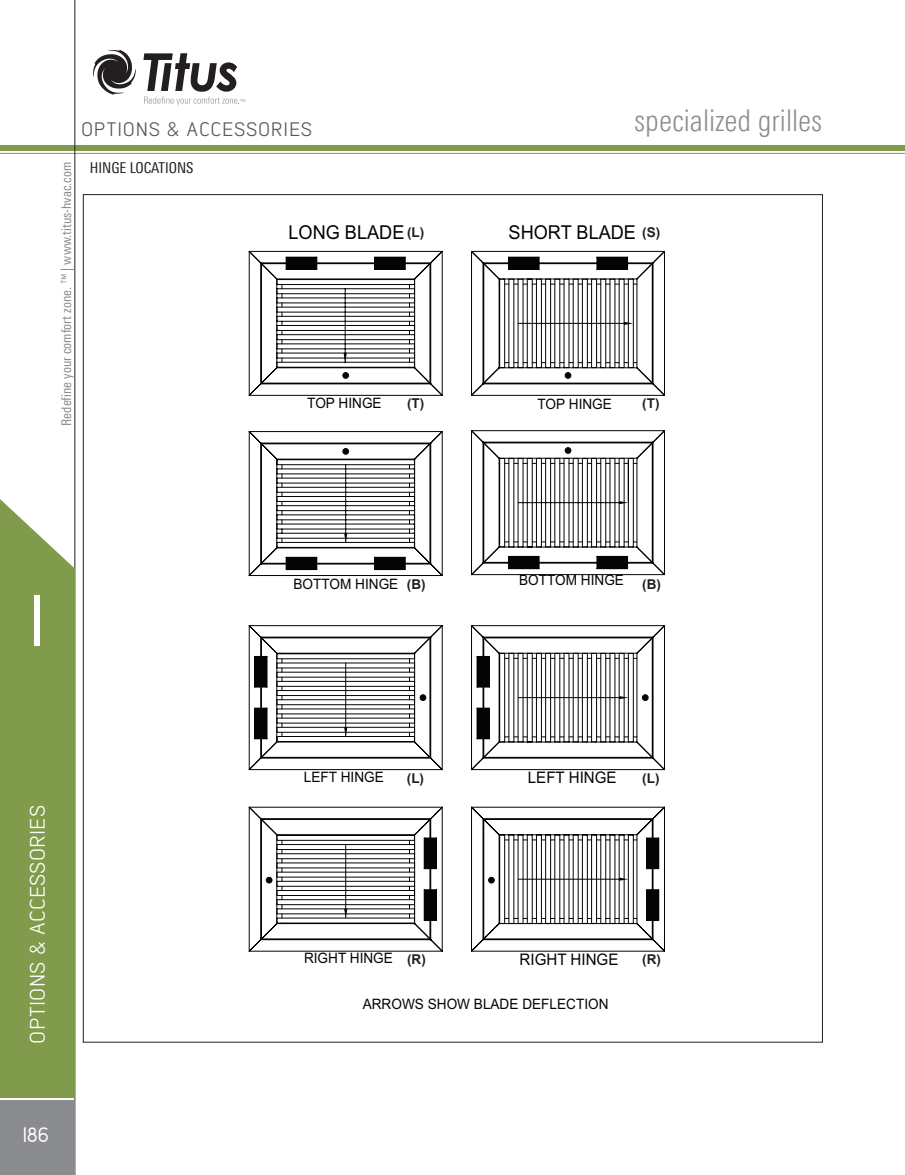
<style>
.page{position:relative;width:905px;height:1175px;background:#fff}
.page>*{position:absolute;margin:0;border:0;box-sizing:border-box;transform-origin:0 0}
.t1{font:500 72px "Lintel";color:#fff}
.t2{font:300 condensed 30px "LT Univers";color:#8a8c8f}
.t3{font:21px "Lintel";letter-spacing:.01em;color:#fff}
.t4{font:500 21px "Lintel";color:#fff}
.t5{font:19.5px "Lintel";letter-spacing:.035em;color:#57585a}
.t6{font:19.2px "Arial";color:#040503;scale:.95 1}
.t7{font:15.9px "Arial";color:#040503;scale:.95 1}
.Figure_Title{font:condensed 15px "LT Univers";color:#231f20}
.t8{font:14.4px "Arial";color:#040503;scale:.95 1}
.t9{font:condensed 13.5px "LT Univers";color:#8a8c8f}
.Paragraph_Bold{font:700 13.5px "Arial";color:#231f20}
</style>
<div class="page">
<svg style="left:93px;top:50px;width:43px;height:45px"></svg>
<svg style="left:143px;top:53px;width:102px;height:52px"></svg>
<hr style="left:0;top:153px;width:904px;height:1px;background:#8a8c8f">
<div style="left:0;top:146px;width:904px;height:5px;background:#809b4c"></div>
<hr style="left:75px;top:0;width:1px;height:1174px;background:#231f20">
<div style="left:0;top:1100px;width:75px;height:74px;background:#8a8c8f"></div>
<div style="left:0;top:568px;width:75px;height:529px;background:#809b4c"></div>
<svg style="left:0;top:492px;width:75px;height:76px"></svg>
<hr style="left:179px;top:216px;width:1px;height:804px;background:#040503">
<hr style="left:179px;top:216px;width:533px;height:1px;background:#040503">
<hr style="left:716px;top:216px;width:1px;height:804px;background:#040503">
<hr style="left:179px;top:1028px;width:533px;height:1px;background:#040503">
<hr style="left:277px;top:885px;width:137px;height:1px;background:#040503">
<hr style="left:277px;top:876px;width:137px;height:1px;background:#040503">
<hr style="left:277px;top:895px;width:137px;height:1px;background:#040503">
<hr style="left:277px;top:913px;width:137px;height:1px;background:#040503">
<hr style="left:277px;top:904px;width:137px;height:1px;background:#040503">
<hr style="left:277px;top:922px;width:137px;height:1px;background:#040503">
<hr style="left:261px;top:939px;width:170px;height:1px;background:#040503">
<hr style="left:277px;top:880px;width:137px;height:1px;background:#040503">
<hr style="left:277px;top:871px;width:137px;height:1px;background:#040503">
<hr style="left:277px;top:890px;width:137px;height:1px;background:#040503">
<hr style="left:277px;top:908px;width:137px;height:1px;background:#040503">
<hr style="left:277px;top:899px;width:137px;height:1px;background:#040503">
<hr style="left:277px;top:917px;width:137px;height:1px;background:#040503">
<hr style="left:261px;top:938px;width:169px;height:1px;background:#040503">
<hr style="left:277px;top:923px;width:137px;height:1px;background:#040503">
<hr style="left:249px;top:950px;width:193px;height:1px;background:#040503">
<svg style="left:248px;top:250px;width:160px;height:619px"></svg>
<svg style="left:248px;top:624px;width:99px;height:328px"></svg>
<div style="left:255px;top:656px;width:12px;height:31px;background:#040503"></div>
<div style="left:255px;top:708px;width:12px;height:30px;background:#040503"></div>
<svg style="left:408px;top:625px;width:257px;height:327px"></svg>
<div style="left:374px;top:257px;width:31px;height:12px;background:#040503"></div>
<div style="left:374px;top:557px;width:31px;height:12px;background:#040503"></div>
<svg style="left:248px;top:250px;width:127px;height:320px"></svg>
<div style="left:286px;top:257px;width:31px;height:12px;background:#040503"></div>
<svg style="left:404px;top:250px;width:261px;height:327px"></svg>
<div style="left:508px;top:257px;width:31px;height:12px;background:#040503"></div>
<div style="left:597px;top:257px;width:30px;height:12px;background:#040503"></div>
<h3 class="t5" style="left:81px;top:116px;width:232px">OPTIONS &amp; ACCESSORIES</h3>
<p class="t9" style="left:58px;top:426px;width:265px;rotate:-90deg">Redefine your comfort zone. ™ | www.titus-hvac.com</p>
<p class="Figure_Title" style="left:90px;top:159px;width:105px">HINGE LOCATIONS</p>
<p class="t6" style="left:288px;top:219px;width:124px">LONG BLADE</p>
<p class="Paragraph_Bold" style="left:407px;top:223px;width:19px">(L)</p>
<p class="t8" style="left:307px;top:393px;width:80px">TOP HINGE</p>
<p class="Paragraph_Bold" style="left:407px;top:394px;width:19px">(T)</p>
<h2 class="t2" style="left:634px;top:103px;width:190px">specialized grilles</h2>
<p class="t6" style="left:508px;top:220px;width:136px">SHORT BLADE</p>
<p class="Paragraph_Bold" style="left:642px;top:223px;width:19px">(S)</p>
<p class="t8" style="left:537px;top:394px;width:80px">TOP HINGE</p>
<p class="Paragraph_Bold" style="left:642px;top:394px;width:19px">(T)</p>
<h1 class="t1" style="left:30px;top:573px;width:14px">I</h1>
<h3 class="t3" style="left:23px;top:1043px;width:240px;rotate:-90deg">OPTIONS &amp; ACCESSORIES</h3>
<h3 class="t4" style="left:23px;top:1121px;width:27px">I86</h3>
<p class="t8" style="left:293px;top:574px;width:112px">BOTTOM HINGE</p>
<p class="Paragraph_Bold" style="left:407px;top:575px;width:20px">(B)</p>
<p class="t8" style="left:519px;top:570px;width:112px">BOTTOM HINGE</p>
<p class="Paragraph_Bold" style="left:642px;top:575px;width:20px">(B)</p>
<p class="t8" style="left:304px;top:767px;width:86px">LEFT HINGE</p>
<p class="Paragraph_Bold" style="left:407px;top:769px;width:19px">(L)</p>
<p class="t7" style="left:528px;top:766px;width:95px">LEFT HINGE</p>
<p class="Paragraph_Bold" style="left:642px;top:769px;width:19px">(L)</p>
<p class="t8" style="left:304px;top:948px;width:95px">RIGHT HINGE</p>
<p class="Paragraph_Bold" style="left:407px;top:950px;width:20px">(R)</p>
<p class="t7" style="left:519px;top:949px;width:106px">RIGHT HINGE</p>
<p class="Paragraph_Bold" style="left:642px;top:950px;width:20px">(R)</p>
<p class="t8" style="left:363px;top:994px;width:260px">ARROWS SHOW BLADE DEFLECTION</p>
</div>
